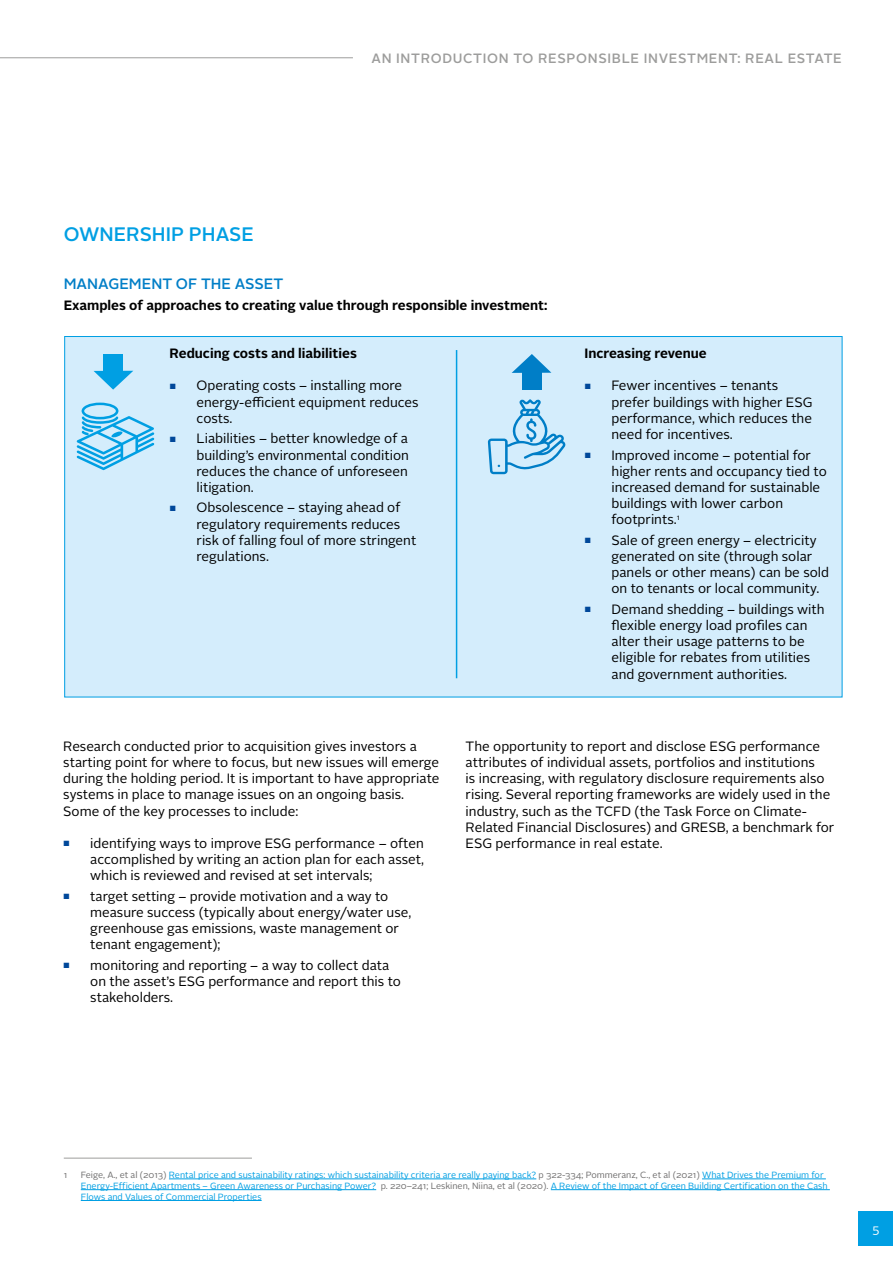
<style>
.page{position:relative;width:893px;height:1263px;background:#fff}
.page>*{position:absolute;margin:0;border:0;box-sizing:border-box;transform-origin:0 0}
.t1{font:500 19.5px "Alright Sans";color:#009fe3}
.t2{font:500 15px "Alright Sans";color:#007ec7}
.t3{font:13.5px/16.2px "Alright Sans";color:#000}
.t4{font:700 13.5px "Alright Sans";color:#000}
.t5{font:500 13.5px "Alright Sans";letter-spacing:.05em;color:#9d9d9c}
.t6{font:12px "Alright Sans";color:#fff}
.t7{font:9px/10.8px "Alright Sans";color:#009fe3}
.t8{font:9px "Alright Sans";color:#706f6f}
.s1{font-size:7.5px;color:#00489a}
.s2{color:#706f6f}
</style>
<div class="page">
<hr style="left:0;top:57px;width:353px;height:1px;background:#9d9d9c">
<div style="left:859px;top:1212px;width:34px;height:34px;background:#009fe3"></div>
<div style="left:64px;top:336px;width:778px;height:361px;background:#d4edfc;border:1px solid #009fe3"></div>
<svg style="left:77px;top:403px;width:77px;height:67px"></svg>
<div style="left:104px;top:354px;width:19px;height:21px;background:#009fe3"></div>
<svg style="left:94px;top:371px;width:39px;height:19px"></svg>
<div style="left:522px;top:369px;width:19px;height:21px;background:#007ec7"></div>
<svg style="left:512px;top:354px;width:39px;height:19px"></svg>
<svg style="left:488px;top:399px;width:77px;height:75px"></svg>
<hr style="left:456px;top:350px;width:1px;height:328px;background:#009fe3">
<hr style="left:64px;top:1158px;width:188px;height:1px;background:#9d9d9c">
<hr style="left:169px;top:1178px;width:367px;height:1px;background:#009fe3">
<hr style="left:702px;top:1178px;width:124px;height:1px;background:#009fe3">
<hr style="left:81px;top:1189px;width:295px;height:1px;background:#009fe3">
<hr style="left:551px;top:1189px;width:279px;height:1px;background:#009fe3">
<hr style="left:81px;top:1200px;width:181px;height:1px;background:#009fe3">
<p class="t5" style="left:371px;top:49px;width:472px">AN INTRODUCTION TO RESPONSIBLE INVESTMENT: REAL ESTATE</p>
<h1 class="t1" style="left:64px;top:220px;width:192px">OWNERSHIP PHASE</h1>
<p class="t2" style="left:64px;top:274px;width:221px">MANAGEMENT OF THE ASSET</p>
<p class="t4" style="left:64px;top:296px;width:485px">Examples of approaches to creating value through responsible investment:</p>
<p class="t4" style="left:170px;top:344px;width:189px">Reducing costs and liabilities</p>
<p class="t3" style="left:197px;top:378px;width:224px;text-indent:-27px"><span class="s1">■</span> Operating costs – installing more energy-efficient equipment reduces costs.</p>
<p class="t3" style="left:197px;top:431px;width:214px;text-align:justify;text-indent:-27px"><span class="s1">■</span> Liabilities – better knowledge of a building’s environmental condition reduces the chance of unforeseen litigation.</p>
<p class="t3" style="left:197px;top:500px;width:221px;text-indent:-27px"><span class="s1">■</span> Obsolescence – staying ahead of regulatory requirements reduces risk of falling foul of more stringent regulations.</p>
<p class="t4" style="left:584px;top:344px;width:124px">Increasing revenue</p>
<p class="t3" style="left:611px;top:378px;width:202px;text-indent:-27px"><span class="s1">■</span> Fewer incentives – tenants prefer buildings with higher ESG performance, which reduces the need for incentives.</p>
<p class="t3" style="left:611px;top:447px;width:217px;text-indent:-27px"><span class="s1">■</span> Improved income – potential for higher rents and occupancy tied to increased demand for sustainable buildings with lower carbon footprints.<sup>1</sup></p>
<p class="t3" style="left:611px;top:532px;width:219px;text-indent:-27px"><span class="s1">■</span> Sale of green energy – electricity generated on site (through solar panels or other means) can be sold on to tenants or local community.</p>
<p class="t3" style="left:611px;top:601px;width:215px;text-indent:-27px"><span class="s1">■</span> Demand shedding – buildings with flexible energy load profiles can alter their usage patterns to be eligible for rebates from utilities and government authorities.</p>
<p class="t3" style="left:63px;top:738px;width:378px">Research conducted prior to acquisition gives investors a starting point for where to focus, but new issues will emerge during the holding period. It is important to have appropriate systems in place to manage issues on an ongoing basis.<br>Some of the key processes to include:</p>
<p class="t3" style="left:90px;top:835px;width:335px;text-align:justify;text-indent:-27px"><span class="s1">■</span> identifying ways to improve ESG performance – often accomplished by writing an action plan for each asset, which is reviewed and revised at set intervals;</p>
<p class="t3" style="left:90px;top:888px;width:323px;text-indent:-27px"><span class="s1">■</span> target setting – provide motivation and a way to measure success (typically about energy/water use, greenhouse gas emissions, waste management or tenant engagement);</p>
<p class="t3" style="left:90px;top:957px;width:312px;text-indent:-27px"><span class="s1">■</span> monitoring and reporting – a way to collect data on the asset’s ESG performance and report this to stakeholders.</p>
<p class="t3" style="left:466px;top:738px;width:370px">The opportunity to report and disclose ESG performance attributes of individual assets, portfolios and institutions<br>is increasing, with regulatory disclosure requirements also rising. Several reporting frameworks are widely used in the industry, such as the TCFD (the Task Force on Climate-Related Financial Disclosures) and GRESB, a benchmark for ESG performance in real estate.</p>
<p class="t8" style="left:64px;top:1169px;width:5px">1</p>
<p class="t7" style="left:81px;top:1169px;width:748px"><span class="s2">Feige, A., et al (2013)</span> Rental price and sustainability ratings: which sustainability criteria are really paying back? <span class="s2">p 322-334; Pommeranz, C., et al (2021)</span> What Drives the Premium for<br>Energy-Efficient Apartments – Green Awareness or Purchasing Power? <span class="s2">p. 220–241; Leskinen, Niina, et al (2020).</span> A Review of the Impact of Green Building Certification on the Cash<br>Flows and Values of Commercial Properties</p>
<p class="t6" style="left:872px;top:1221px;width:8px">5</p>
</div>
